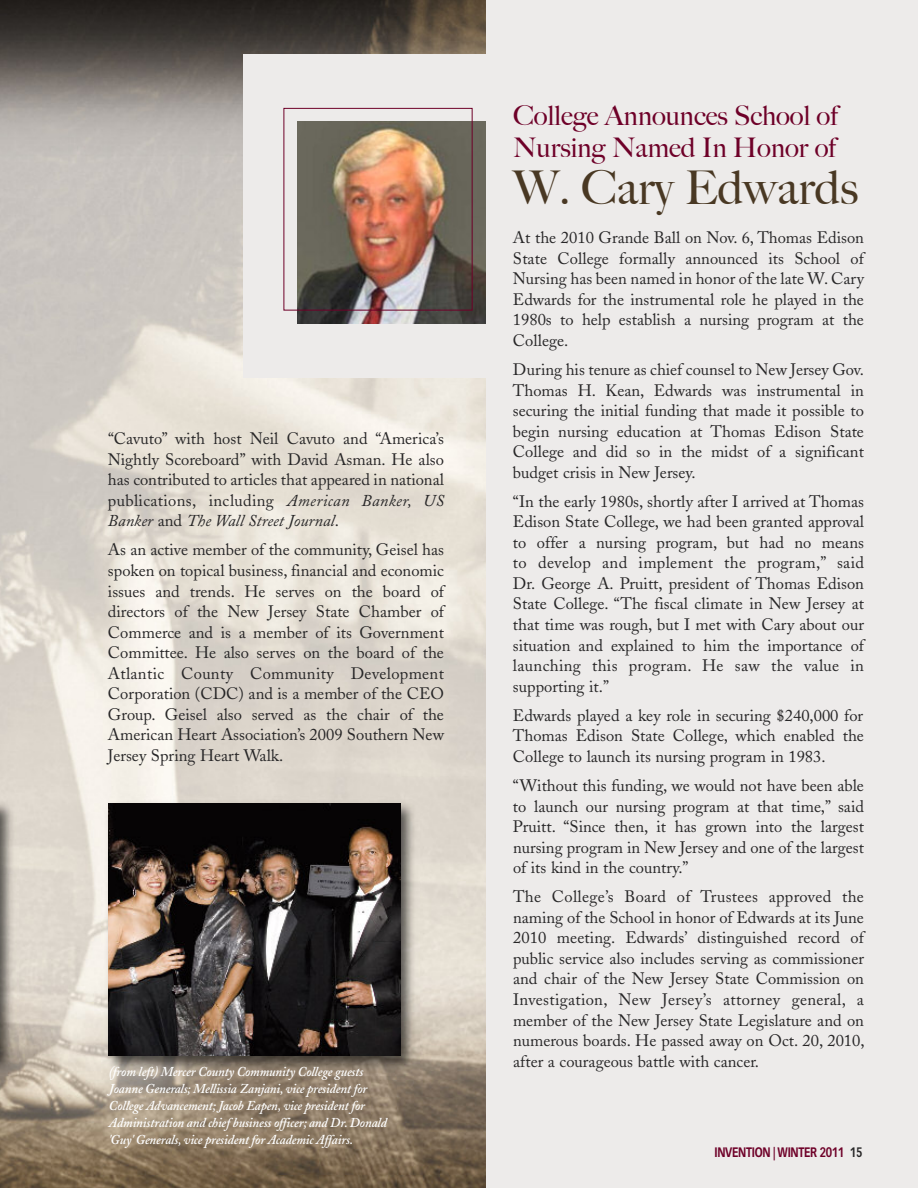
<style>
.page{position:relative;width:918px;height:1188px;background:#fff}
.page>*{position:absolute;margin:0;border:0;box-sizing:border-box;transform-origin:0 0}
.t1{font:500 46.5px "Big Caslon";color:#493823}
.t2{font:500 27px/32.4px "Big Caslon";color:#6e0028}
.t3{font:16.5px/20.5px "Adobe Caslon";color:#272627;text-align:justify}
.t4{font:italic 600 13.5px/16.8px "Adobe Caslon";letter-spacing:-.01em;color:#fff;scale:.95 1}
.t5{font:700 13.5px "Vectora LH";letter-spacing:-.03em;color:#6e0028;scale:.8 1}
.s1{font-style:italic}
.s2{color:#272627}
</style>
<div class="page">
<img style="left:0;top:0;width:486px;height:1188px">
<div style="left:486px;top:0;width:432px;height:1188px;background:#edebea"></div>
<div style="left:243px;top:54px;width:675px;height:324px;background:#edebea"></div>
<img style="left:297px;top:122px;width:189px;height:202px">
<div style="left:284px;top:108px;width:189px;height:202px;border:1px solid #6e0028"></div>
<img style="left:0;top:796px;width:19px;height:279px">
<img style="left:102px;top:796px;width:318px;height:279px">
<img style="left:108px;top:803px;width:292px;height:253px">
<p class="t3" style="left:108px;top:430px;width:338px">“Cavuto” with host Neil Cavuto and “America’s Nightly Scoreboard” with David Asman. He also has contributed to articles that appeared in national publications, including <span class="s1">American Banker, US Banker</span> and <span class="s1">The Wall Street Journal</span>.</p>
<p class="t3" style="left:108px;top:542px;width:338px">As an active member of the community, Geisel has spoken on topical business, financial and economic issues and trends. He serves on the board of directors of the New Jersey State Chamber of Commerce and is a member of its Government Committee. He also serves on the board of the Atlantic County Community Development Corporation (CDC) and is a member of the CEO Group. Geisel also served as the chair of the American Heart Association’s 2009 Southern New Jersey Spring Heart Walk.</p>
<p class="t4" style="left:109px;top:1066px;width:294px">(from left) Mercer County Community College guests Joanne Generals; Mellissia Zanjani, vice president for College Advancement; Jacob Eapen, vice president for Administration and chief business officer; and Dr. Donald 'Guy' Generals, vice president for Academic Affairs.</p>
<h2 class="t2" style="left:513px;top:99px;width:326px">College Announces School of<br>Nursing Named In Honor of</h2>
<h1 class="t1" style="left:513px;top:160px;width:347px">W. Cary Edwards</h1>
<p class="t3" style="left:513px;top:229px;width:353px">At the 2010 Grande Ball on Nov. 6, Thomas Edison State College formally announced its School of Nursing has been named in honor of the late W. Cary Edwards for the instrumental role he played in the 1980s to help establish a nursing program at the College.</p>
<p class="t3" style="left:513px;top:361px;width:353px">During his tenure as chief counsel to New Jersey Gov.<br>Thomas H. Kean, Edwards was instrumental in securing the initial funding that made it possible to begin nursing education at Thomas Edison State College and did so in the midst of a significant budget crisis in New Jersey.</p>
<p class="t3" style="left:513px;top:493px;width:353px">“In the early 1980s, shortly after I arrived at Thomas Edison State College, we had been granted approval to offer a nursing program, but had no means to develop and implement the program,” said Dr. George A. Pruitt, president of Thomas Edison State College. “The fiscal climate in New Jersey at that time was rough, but I met with Cary about our situation and explained to him the importance of launching this program. He saw the value in supporting it.”</p>
<p class="t3" style="left:513px;top:707px;width:353px">Edwards played a key role in securing $240,000 for Thomas Edison State College, which enabled the College to launch its nursing program in 1983.</p>
<p class="t3" style="left:513px;top:777px;width:353px">“Without this funding, we would not have been able to launch our nursing program at that time,” said Pruitt. “Since then, it has grown into the largest nursing program in New Jersey and one of the largest of its kind in the country.”</p>
<p class="t3" style="left:513px;top:888px;width:353px">The College’s Board of Trustees approved the naming of the School in honor of Edwards at its June 2010 meeting. Edwards’ distinguished record of public service also includes serving as commissioner and chair of the New Jersey State Commission on Investigation, New Jersey’s attorney general, a member of the New Jersey State Legislature and on numerous boards. He passed away on Oct. 20, 2010, after a courageous battle with cancer.</p>
<p class="t5" style="left:715px;top:1146px;width:186px">INVENTION | WINTER 2011 <span class="s2">15</span></p>
</div>
